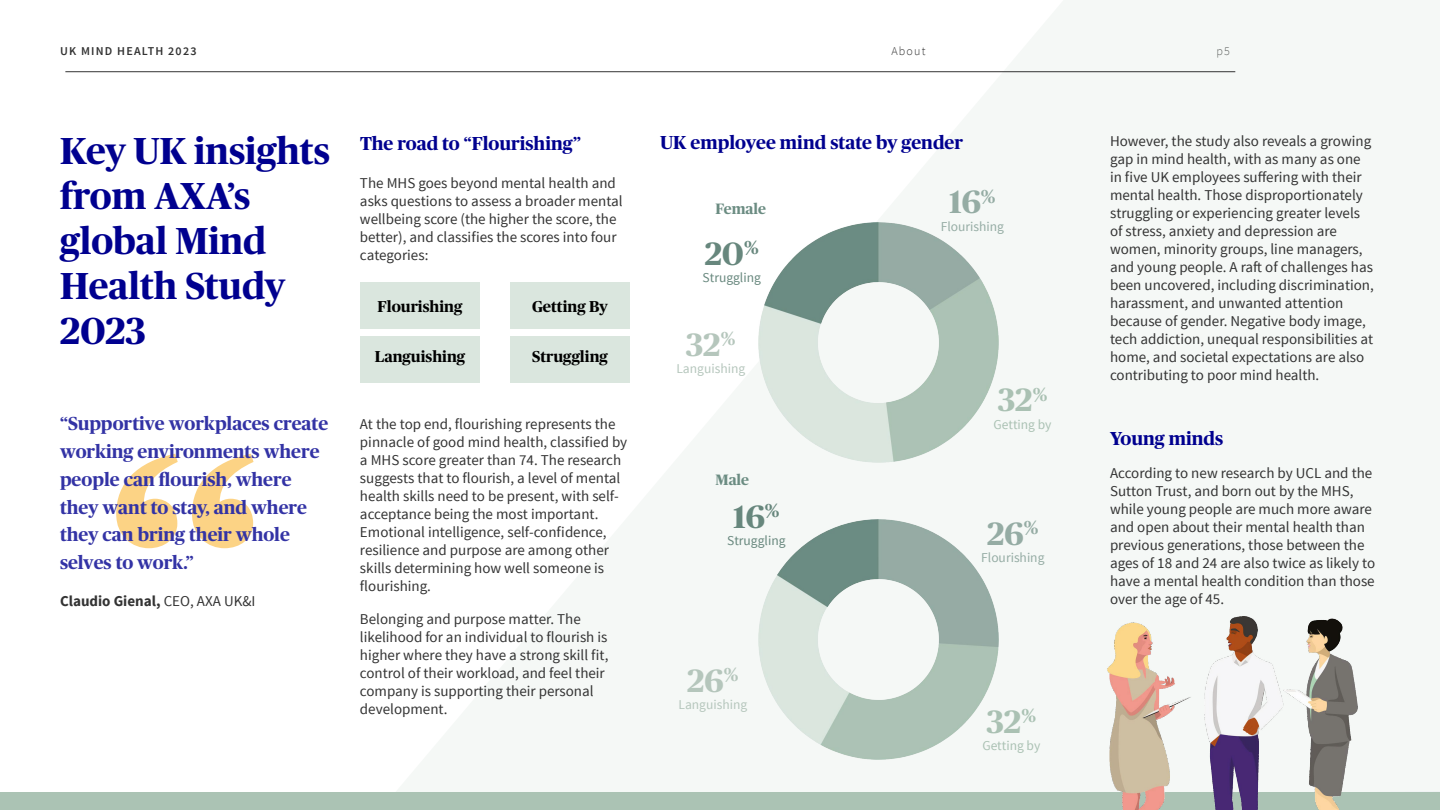
<style>
.page{position:relative;width:1440px;height:810px;background:#fff}
.page>*{position:absolute;margin:0;border:0;box-sizing:border-box;transform-origin:0 0}
.t1{font:700 375px "Publico Headline";color:#fcd385}
.t2{font:700 37.5px/45px "Publico Headline";color:#00008f}
.t3{font:700 32.25px "Publico Headline";color:#95aca4}
.t4{font:700 32.25px "Publico Headline";color:#aac1b3}
.t5{font:700 32.25px "Publico Headline";color:#b5c6bc}
.t6{font:700 32.25px "Publico Headline";color:#67877d}
.t7{font:700 18.75px/27.8px "Publico Headline";color:#3333a5}
.t8{font:700 18.75px "Publico Headline";color:#00008f}
.t9{font:700 15.75px "Publico Headline";color:#000}
.t10{font:15px/18px "Source Sans Pro";color:#333}
.t11{font:700 15px "Source Sans Pro";color:#333}
.t12{font:700 15px "Publico Headline";color:#6b8c82}
.t13{font:13.5px "Source Sans Pro";color:#95aca4}
.t14{font:13.5px "Source Sans Pro";color:#b5c6bc}
.t15{font:13.5px "Source Sans Pro";color:#67877d}
.t16{font:13.5px "Source Sans Pro";color:#aac1b3}
.t17{font:600 12px "Source Sans Pro";letter-spacing:.1em;color:#333}
.t18{font:300 12px "Source Sans Pro";letter-spacing:.1em;color:#333}
.s1{font-weight:400}
</style>
<div class="page">
<hr style="left:65px;top:71px;width:1170px;height:1px;background:#333">
<div style="left:0;top:792px;width:1440px;height:18px;background:#abc3b4"></div>
<div style="left:360px;top:282px;width:120px;height:47px;background:#dae6de"></div>
<div style="left:360px;top:336px;width:120px;height:47px;background:#dae6de"></div>
<div style="left:510px;top:282px;width:120px;height:47px;background:#dae6de"></div>
<div style="left:510px;top:336px;width:120px;height:47px;background:#dae6de"></div>
<img style="left:1106px;top:616px;width:253px;height:194px">
<svg style="left:1164px;top:676px;width:10px;height:9px"></svg>
<img style="left:758px;top:223px;width:240px;height:240px">
<img style="left:758px;top:519px;width:240px;height:240px">
<p class="t17" style="left:60px;top:44px;width:138px">UK MIND HEALTH 2023</p>
<p class="t18" style="left:891px;top:44px;width:36px">About</p>
<h2 class="t2" style="left:60px;top:126px;width:271px">Key UK insights from AXA’s global Mind<br>Health Study<br>2023</h2>
<p class="t7" style="left:60px;top:409px;width:270px">“Supportive workplaces create working environments where people can flourish, where they want to stay, and where they can bring their whole selves to work.”</p>
<h1 class="t1" style="left:106px;top:317px;width:158px">“</h1>
<p class="t11" style="left:60px;top:591px;width:197px">Claudio Gienal, <span class="s1">CEO, AXA UK&amp;I</span></p>
<p class="t8" style="left:360px;top:130px;width:222px">The road to “Flourishing”</p>
<p class="t8" style="left:660px;top:129px;width:305px">UK employee mind state by gender</p>
<p class="t10" style="left:360px;top:175px;width:264px">The MHS goes beyond mental health and asks questions to assess a broader mental wellbeing score (the higher the score, the better), and classifies the scores into four categories:</p>
<p class="t9" style="left:378px;top:296px;width:86px">Flourishing</p>
<p class="t9" style="left:375px;top:345px;width:92px">Languishing</p>
<p class="t9" style="left:532px;top:296px;width:77px">Getting By</p>
<p class="t9" style="left:532px;top:345px;width:77px">Struggling</p>
<p class="t10" style="left:360px;top:415px;width:269px">At the top end, flourishing represents the pinnacle of good mind health, classified by a MHS score greater than 74. The research suggests that to flourish, a level of mental health skills need to be present, with self&shy;acceptance being the most important.<br>Emotional intelligence, self-confidence, resilience and purpose are among other skills determining how well someone is flourishing.</p>
<p class="t10" style="left:360px;top:610px;width:250px">Belonging and purpose matter. The likelihood for an individual to flourish is higher where they have a strong skill fit, control of their workload, and feel their company is supporting their personal development.</p>
<p class="t12" style="left:715px;top:198px;width:52px">Female</p>
<h3 class="t6" style="left:705px;top:231px;width:56px">20<sup>%</sup></h3>
<p class="t15" style="left:703px;top:270px;width:60px">Struggling</p>
<h3 class="t5" style="left:686px;top:321px;width:51px">32<sup>%</sup></h3>
<p class="t14" style="left:676px;top:360px;width:70px">Languishing</p>
<p class="t12" style="left:715px;top:469px;width:35px">Male</p>
<h3 class="t6" style="left:733px;top:493px;width:48px">16<sup>%</sup></h3>
<p class="t15" style="left:727px;top:532px;width:60px">Struggling</p>
<h3 class="t5" style="left:687px;top:658px;width:53px">26<sup>%</sup></h3>
<p class="t14" style="left:678px;top:697px;width:70px">Languishing</p>
<h3 class="t3" style="left:949px;top:179px;width:48px">16<sup>%</sup></h3>
<p class="t13" style="left:941px;top:218px;width:65px">Flourishing</p>
<h3 class="t4" style="left:998px;top:377px;width:51px">32<sup>%</sup></h3>
<p class="t16" style="left:994px;top:416px;width:59px">Getting by</p>
<h3 class="t3" style="left:987px;top:511px;width:53px">26<sup>%</sup></h3>
<p class="t13" style="left:981px;top:550px;width:65px">Flourishing</p>
<h3 class="t4" style="left:987px;top:698px;width:51px">32<sup>%</sup></h3>
<p class="t16" style="left:982px;top:737px;width:59px">Getting by</p>
<p class="t18" style="left:1217px;top:44px;width:15px">p5</p>
<p class="t10" style="left:1110px;top:133px;width:265px">However, the study also reveals a growing gap in mind health, with as many as one in five UK employees suffering with their mental health. Those disproportionately struggling or experiencing greater levels of stress, anxiety and depression are women, minority groups, line managers, and young people. A raft of challenges has been uncovered, including discrimination, harassment, and unwanted attention because of gender. Negative body image, tech addiction, unequal responsibilities at home, and societal expectations are also contributing to poor mind health.</p>
<p class="t8" style="left:1110px;top:425px;width:115px">Young minds</p>
<p class="t10" style="left:1110px;top:465px;width:267px">According to new research by UCL and the Sutton Trust, and born out by the MHS, while young people are much more aware and open about their mental health than previous generations, those between the ages of 18 and 24 are also twice as likely to have a mental health condition than those over the age of 45.</p>
</div>
